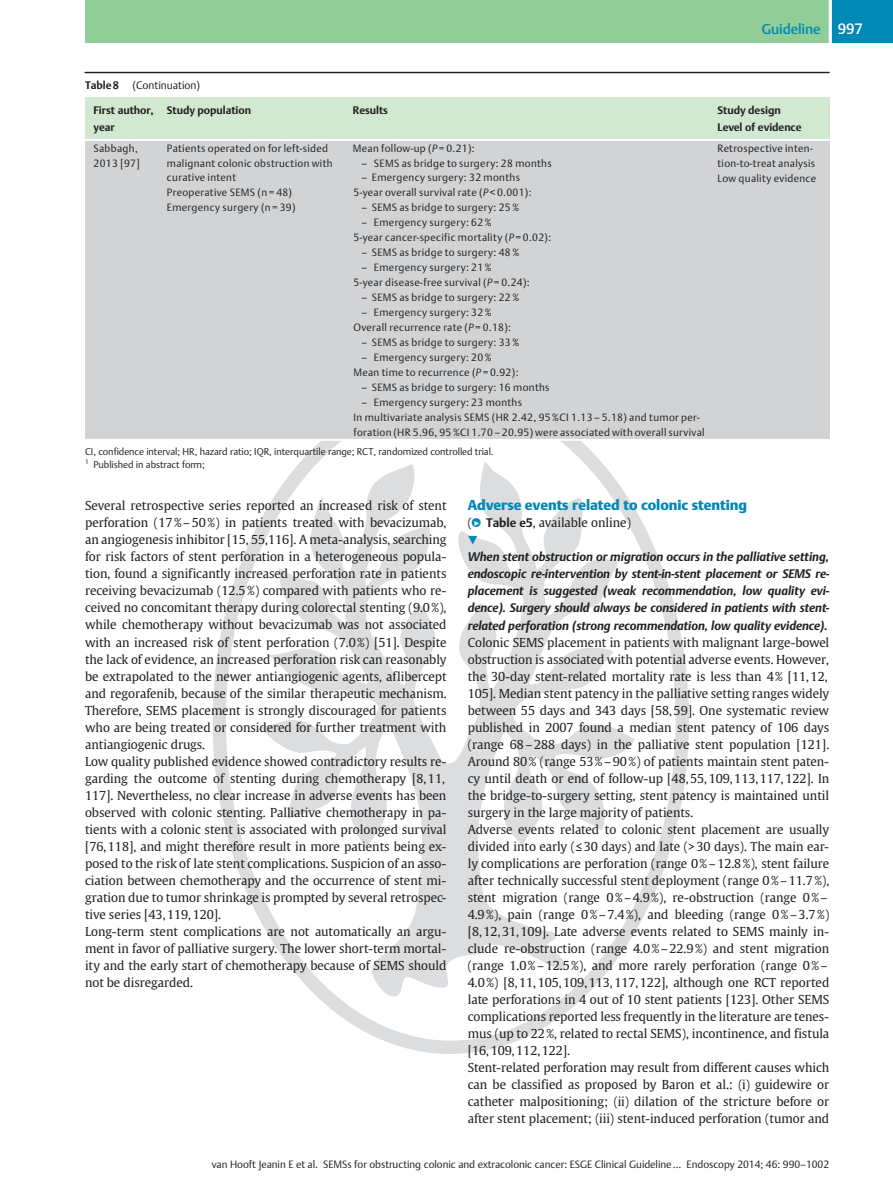
<style>
.page{position:relative;width:893px;height:1191px;background:#fff}
.page>*{position:absolute;margin:0;border:0;box-sizing:border-box;transform-origin:0 0}
.t1{font:14.25px "Adv T Tde 03 b 09 e.B";color:#0088b6}
.t2{font:14.25px "Adv T Te 16 fe 38 b";color:#0088b6}
.t3{font:12.3px/17px "Adv TT31 ea 7 dbe";color:#231f20}
.t4{font:12.3px/17px "Adv TT619 c 8 c 5 c.BI";color:#231f20;text-align:justify}
.t5{font:11.25px "Adv Pi 3";color:#0088b6;scale:.9 1}
.t6{font:10.8px/17px "Adv T Tac 59 b 273.B";color:#231f20}
.t7{font:10.8px "Adv TT349184 da";color:#231f20}
.t8{font:10.5px/15px "Adv TT349184 da";letter-spacing:.035em;color:#231f20}
.t9{font:10.5px "Adv TT349184 da";color:#231f20}
.t10{font:9.75px/12.8px "Adv TT349184 da";color:#231f20}
.s1{font-size:15px;color:#fff}
.s2{font-family:"Adv T Tfb 384 cdb.I"}
.s3{font-style:inherit}
.s4{font-family:"Adv T Tac 59 b 273.B"}
.s5{font-size:15.75px;color:#0088b6}
</style>
<div class="page">
<svg style="left:213px;top:441px;width:476px;height:613px"></svg>
<div style="left:85px;top:97px;width:82px;height:43px;background:#d1e9d1"></div>
<div style="left:167px;top:97px;width:662px;height:43px;background:#d1e9d1"></div>
<div style="left:85px;top:140px;width:82px;height:300px;background:#d1d3d4"></div>
<div style="left:167px;top:140px;width:662px;height:300px;background:#d1d3d4"></div>
<hr style="left:85px;top:139px;width:82px;height:1px;background:#fff">
<hr style="left:167px;top:139px;width:186px;height:1px;background:#fff">
<hr style="left:353px;top:139px;width:365px;height:1px;background:#fff">
<hr style="left:718px;top:139px;width:111px;height:1px;background:#fff">
<hr style="left:85px;top:439px;width:82px;height:1px;background:#fff">
<hr style="left:167px;top:439px;width:186px;height:1px;background:#fff">
<hr style="left:353px;top:439px;width:365px;height:1px;background:#fff">
<hr style="left:718px;top:439px;width:111px;height:1px;background:#fff">
<div style="left:85px;top:64px;width:744px;height:8px;background:#fff;border:1px solid #fff"></div>
<hr style="left:85px;top:72px;width:744px;height:1px;background:#231f20">
<div style="left:85px;top:0;width:744px;height:43px;background:#90cd97"></div>
<div style="left:829px;top:0;width:64px;height:43px;background:#0088b6"></div>
<svg style="left:829px;top:0;width:2px;height:43px"></svg>
<p class="t2" style="left:762px;top:20px;width:103px">Guideline <span class="s1">997</span></p>
<p class="t6" style="left:85px;top:78px;width:35px">Table 8</p>
<p class="t7" style="left:132px;top:81px;width:69px">(Continuation)</p>
<p class="t6" style="left:94px;top:102px;width:61px">First author, year</p>
<p class="t6" style="left:167px;top:102px;width:86px">Study population</p>
<p class="t6" style="left:353px;top:102px;width:37px">Results</p>
<p class="t6" style="left:718px;top:102px;width:85px">Study design<br>Level of evidence</p>
<p class="t8" style="left:94px;top:141px;width:48px">Sabbagh,<br>2013 [97]</p>
<p class="t8" style="left:167px;top:141px;width:167px">Patients operated on for left-sided malignant colonic obstruction with curative intent<br>Preoperative SEMS (n = 48)<br>Emergency surgery (n = 39)</p>
<p class="t8" style="left:353px;top:141px;width:123px">Mean follow-up (<span class="s2">P</span> = 0.21):</p>
<p class="t8" style="left:718px;top:141px;width:100px">Retrospective inten&shy;tion-to-treat analysis<br>Low quality evidence</p>
<p class="t8" style="left:361px;top:156px;width:192px"><span class="s3">–</span> SEMS as bridge to surgery: 28 months</p>
<p class="t8" style="left:354px;top:171px;width:179px;text-align:center"><span class="s3">–</span> Emergency surgery: 32 months<br>5-year overall survival rate (<span class="s2">P</span> &lt; 0.001):</p>
<p class="t8" style="left:361px;top:201px;width:159px"><span class="s3">–</span> SEMS as bridge to surgery: 25 %</p>
<p class="t8" style="left:353px;top:216px;width:199px;text-indent:8px"><span class="s3">–</span> Emergency surgery: 62 %<br>5-year cancer-specific mortality (<span class="s2">P</span> = 0.02):</p>
<p class="t8" style="left:361px;top:246px;width:159px"><span class="s3">–</span> SEMS as bridge to surgery: 48 %</p>
<p class="t8" style="left:353px;top:261px;width:178px;text-indent:8px"><span class="s3">–</span> Emergency surgery: 21 %<br>5-year disease-free survival (<span class="s2">P</span> = 0.24):</p>
<p class="t8" style="left:361px;top:291px;width:159px"><span class="s3">–</span> SEMS as bridge to surgery: 22 %</p>
<p class="t8" style="left:353px;top:306px;width:159px;text-indent:8px"><span class="s3">–</span> Emergency surgery: 32 %<br>Overall recurrence rate (<span class="s2">P</span> = 0.18):</p>
<p class="t8" style="left:361px;top:335px;width:159px"><span class="s3">–</span> SEMS as bridge to surgery: 33 %</p>
<p class="t8" style="left:353px;top:350px;width:166px;text-indent:8px"><span class="s3">–</span> Emergency surgery: 20 %<br>Mean time to recurrence (<span class="s2">P</span> = 0.92):</p>
<p class="t8" style="left:361px;top:380px;width:190px"><span class="s3">–</span> SEMS as bridge to surgery: 16 months</p>
<p class="t8" style="left:353px;top:395px;width:353px;text-indent:8px"><span class="s3">–</span> Emergency surgery: 23 months<br>In multivariate analysis SEMS (HR 2.42, 95%CI 1.13 <span class="s3">–</span> 5.18) and tumor per&shy;foration (HR 5.96, 95 %CI 1.70 <span class="s3">–</span> 20.95) were associated with overall survival</p>
<p class="t10" style="left:85px;top:446px;width:410px">CI, confidence interval; HR, hazard ratio; IQR, interquartile range; RCT, randomized controlled trial.<br><sup>1</sup> Published in abstract form;</p>
<p class="t3" style="left:85px;top:498px;width:363px">Several retrospective series reported an increased risk of stent perforation (17 %<span class="s3">–</span>50 %) in patients treated with bevacizumab, an angiogenesis inhibitor [15, 55,116]. A meta-analysis, searching for risk factors of stent perforation in a heterogeneous popula&shy;tion, found a significantly increased perforation rate in patients receiving bevacizumab (12.5 %) compared with patients who re&shy;ceived no concomitant therapy during colorectal stenting (9.0 %), while chemotherapy without bevacizumab was not associated with an increased risk of stent perforation (7.0 %) [51]. Despite the lack of evidence, an increased perforation risk can reasonably be extrapolated to the newer antiangiogenic agents, aflibercept and regorafenib, because of the similar therapeutic mechanism.<br>Therefore, SEMS placement is strongly discouraged for patients who are being treated or considered for further treatment with antiangiogenic drugs.<br>Low quality published evidence showed contradictory results re&shy;garding the outcome of stenting during chemotherapy [8, 11, 117]. Nevertheless, no clear increase in adverse events has been observed with colonic stenting. Palliative chemotherapy in pa&shy;tients with a colonic stent is associated with prolonged survival [76, 118], and might therefore result in more patients being ex&shy;posed to the risk of late stent complications. Suspicion of an asso&shy;ciation between chemotherapy and the occurrence of stent mi&shy;gration due to tumor shrinkage is prompted by several retrospec&shy;tive series [43, 119, 120].<br>Long-term stent complications are not automatically an argu&shy;ment in favor of palliative surgery. The lower short-term mortal&shy;ity and the early start of chemotherapy because of SEMS should not be disregarded.</p>
<p class="t1" style="left:468px;top:499px;width:281px">Adverse events related to colonic stenting</p>
<p class="t3" style="left:474px;top:515px;width:159px"><sup>"</sup> <span class="s4">Table e5</span>, available online)</p>
<p class="t5" style="left:468px;top:535px;width:13px">!</p>
<p class="t4" style="left:468px;top:549px;width:363px">When stent obstruction or migration occurs in the palliative setting, endoscopic re-intervention by stent-in-stent placement or SEMS re&shy;placement is suggested (weak recommendation, low quality evi&shy;dence). Surgery should always be considered in patients with stent&shy;related perforation (strong recommendation, low quality evidence).</p>
<p class="t3" style="left:468px;top:634px;width:363px">Colonic SEMS placement in patients with malignant large-bowel obstruction is associated with potential adverse events. However, the 30-day stent-related mortality rate is less than 4 % [11, 12, 105]. Median stent patency in the palliative setting ranges widely between 55 days and 343 days [58, 59]. One systematic review published in 2007 found a median stent patency of 106 days (range 68<span class="s3">–</span>288 days) in the palliative stent population [121].<br>Around 80 % (range 53 %<span class="s3">–</span>90 %) of patients maintain stent paten&shy;cy until death or end of follow-up [48, 55, 109, 113, 117, 122]. In the bridge-to-surgery setting, stent patency is maintained until surgery in the large majority of patients.<br>Adverse events related to colonic stent placement are usually divided into early (<span class="s3">≤</span>30 days) and late (&gt; 30 days). The main ear&shy;ly complications are perforation (range 0 %<span class="s3">–</span>12.8 %), stent failure after technically successful stent deployment (range 0 %<span class="s3">–</span>11.7 %), stent migration (range 0 %<span class="s3">–</span>4.9 %), re-obstruction (range 0 %<span class="s3">– </span>4.9 %), pain (range 0 %<span class="s3">–</span>7.4 %), and bleeding (range 0 %<span class="s3">–</span>3.7 %) [8, 12, 31, 109]. Late adverse events related to SEMS mainly in&shy;clude re-obstruction (range 4.0 %<span class="s3">–</span>22.9 %) and stent migration (range 1.0 %<span class="s3">–</span>12.5 %), and more rarely perforation (range 0 %<span class="s3">– </span>4.0 %) [8, 11, 105, 109, 113, 117, 122], although one RCT reported late perforations in 4 out of 10 stent patients [123]. Other SEMS complications reported less frequently in the literature are tenes&shy;mus (up to 22 %, related to rectal SEMS), incontinence, and fistula [16, 109, 112, 122].<br>Stent-related perforation may result from different causes which can be classified as proposed by Baron et al.: (i) guidewire or catheter malpositioning; (ii) dilation of the stricture before or after stent placement; (iii) stent-induced perforation (tumor and</p>
<p class="t3" style="left:468px;top:515px;width:17px">(<span class="s5">●</span></p>
<p class="t9" style="left:212px;top:1159px;width:619px">van Hooft Jeanin E et al. SEMSs for obstructing colonic and extracolonic cancer: ESGE Clinical Guideline<span class="s3">…</span> Endoscopy 2014; 46: 990<span class="s3">–</span>1002</p>
</div>
